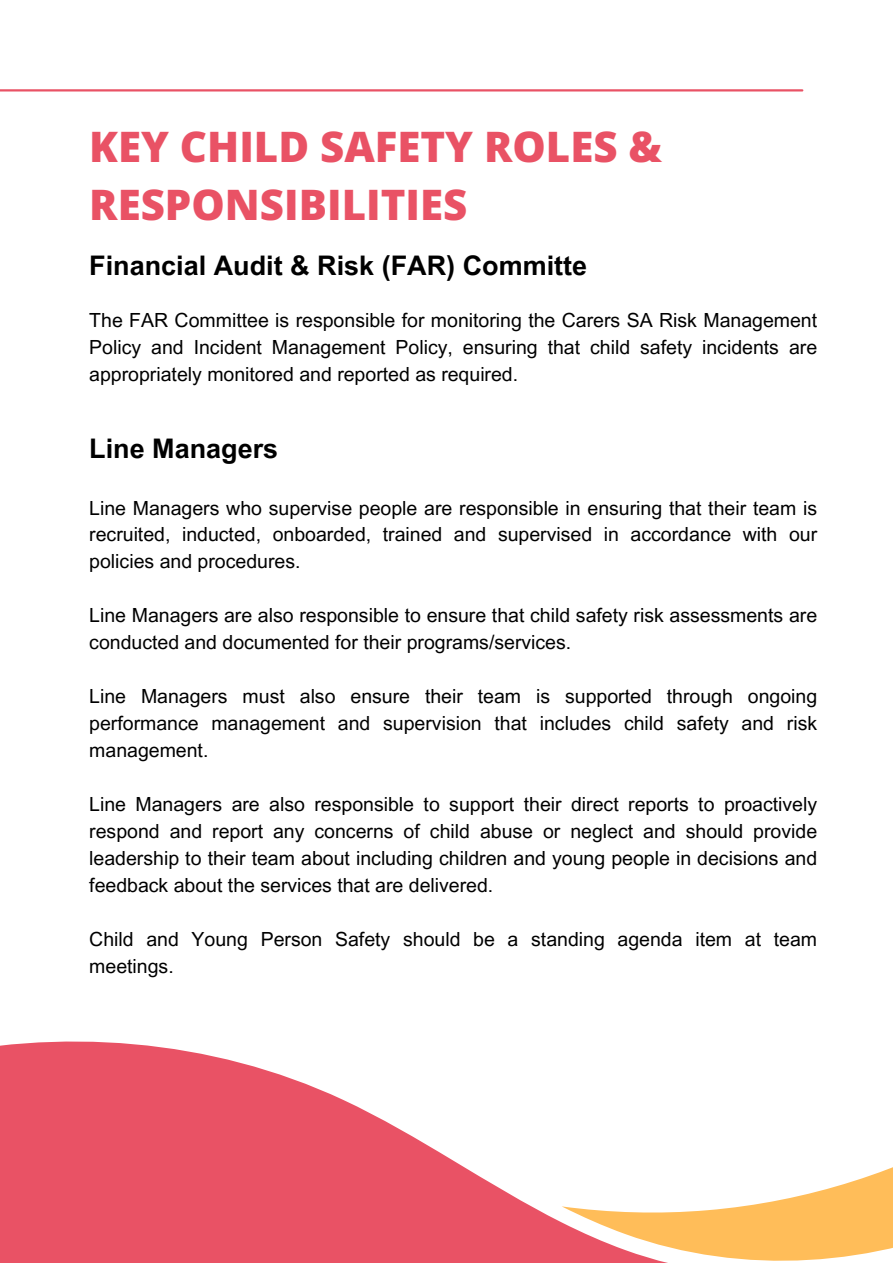
<style>
.page{position:relative;width:893px;height:1264px;background:#fff}
.page>*{position:absolute;margin:0;border:0;box-sizing:border-box;transform-origin:0 0}
.t1{font:800 42px/58.5px "Open Sans";color:#e95265}
.t2{font:700 27px "Arial MT Pro";color:#000}
.t3{font:19.5px/27px "Arial MT Pro";color:#000;text-align:justify}
</style>
<div class="page">
<hr style="left:0;top:89px;width:802px;height:2px;background:#e95265">
<svg style="left:0;top:1041px;width:561px;height:221px;fill:#e95265"></svg>
<svg style="left:561px;top:1167px;width:331px;height:95px"></svg>
<p class="t1" style="left:89px;top:116px;width:574px">KEY CHILD SAFETY ROLES &amp;<br>RESPONSIBILITIES</p>
<p class="t2" style="left:89px;top:256px;width:499px">Financial Audit &amp; Risk (FAR) Committe</p>
<p class="t3" style="left:89px;top:309px;width:729px">The FAR Committee is responsible for monitoring the Carers SA Risk Management Policy and Incident Management Policy, ensuring that child safety incidents are appropriately monitored and reported as required.</p>
<p class="t2" style="left:89px;top:439px;width:190px">Line Managers</p>
<p class="t3" style="left:89px;top:496px;width:729px">Line Managers who supervise people are responsible in ensuring that their team is recruited, inducted, onboarded, trained and supervised in accordance with our policies and procedures.</p>
<p class="t3" style="left:89px;top:604px;width:729px">Line Managers are also responsible to ensure that child safety risk assessments are conducted and documented for their programs/services.</p>
<p class="t3" style="left:89px;top:685px;width:729px">Line Managers must also ensure their team is supported through ongoing performance management and supervision that includes child safety and risk management.</p>
<p class="t3" style="left:89px;top:793px;width:729px">Line Managers are also responsible to support their direct reports to proactively respond and report any concerns of child abuse or neglect and should provide leadership to their team about including children and young people in decisions and feedback about the services that are delivered.</p>
<p class="t3" style="left:89px;top:928px;width:729px">Child and Young Person Safety should be a standing agenda item at team meetings.</p>
</div>
